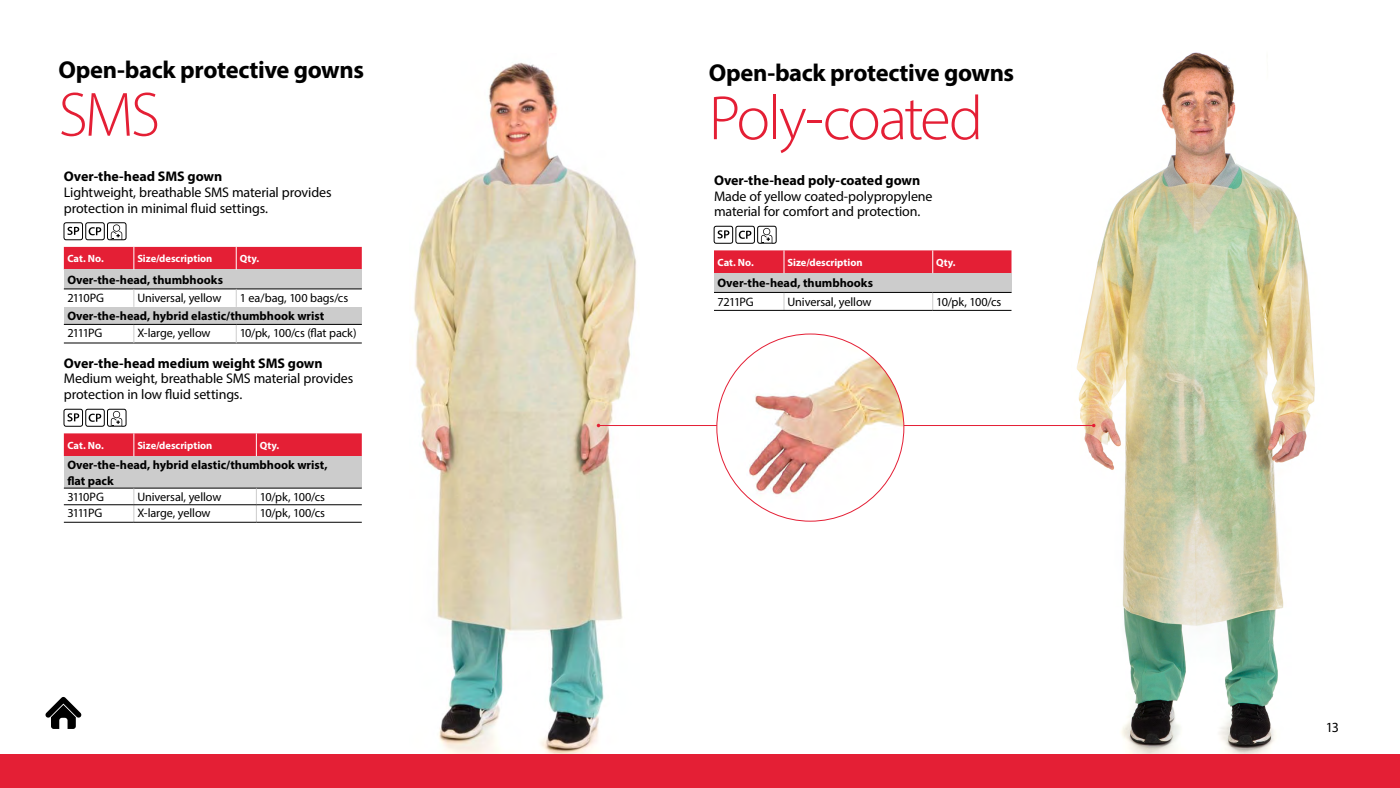
<style>
.page{position:relative;width:1400px;height:788px;background:#fff}
.page>*{position:absolute;margin:0;border:0;box-sizing:border-box;transform-origin:0 0}
.t1{font:300 63px "Myriad Pro";letter-spacing:-.045em;color:#e41f35}
.t2{font:700 24.5px "Myriad Pro";letter-spacing:-.015em;color:#000}
.t3{font:14px/15.8px "Myriad Pro";letter-spacing:-.01em;color:#000}
.t4{font:700 14px "Myriad Pro";letter-spacing:-.005em;color:#000}
.t5{font:12.25px "Myriad Pro";letter-spacing:-.01em;color:#000}
.t6{font:700 12.25px/15.8px "Myriad Pro";color:#000}
.t7{font:700 10.5px "Myriad Pro";color:#fff}
</style>
<div class="page">
<div style="left:64px;top:222px;width:19px;height:18px;border:1px solid #000;border-radius:2px"></div>
<svg style="left:67px;top:227px;width:12px;height:8px"></svg>
<div style="left:86px;top:222px;width:18px;height:18px;border:1px solid #000;border-radius:2px"></div>
<svg style="left:89px;top:227px;width:12px;height:8px"></svg>
<div style="left:107px;top:222px;width:19px;height:18px;border:1px solid #000;border-radius:2px"></div>
<svg style="left:111px;top:224px;width:11px;height:16px"></svg>
<div style="left:64px;top:270px;width:298px;height:19px;background:#ccc"></div>
<div style="left:64px;top:307px;width:298px;height:17px;background:#ccc"></div>
<div style="left:64px;top:247px;width:298px;height:23px;background:#e41f35"></div>
<hr style="left:64px;top:343px;width:70px;height:1px;background:#000">
<hr style="left:134px;top:343px;width:102px;height:1px;background:#000">
<hr style="left:236px;top:343px;width:126px;height:1px;background:#000">
<hr style="left:64px;top:288px;width:70px;height:1px;background:#000">
<hr style="left:134px;top:288px;width:102px;height:1px;background:#000">
<hr style="left:236px;top:288px;width:126px;height:1px;background:#000">
<svg style="left:133px;top:289px;width:1px;height:18px"></svg>
<svg style="left:236px;top:289px;width:1px;height:18px"></svg>
<svg style="left:133px;top:325px;width:1px;height:18px"></svg>
<svg style="left:236px;top:325px;width:1px;height:18px"></svg>
<hr style="left:64px;top:324px;width:70px;height:1px;background:#000">
<hr style="left:134px;top:324px;width:102px;height:1px;background:#000">
<hr style="left:236px;top:324px;width:126px;height:1px;background:#000">
<div style="left:64px;top:409px;width:19px;height:17px;border:1px solid #000;border-radius:2px"></div>
<svg style="left:67px;top:413px;width:12px;height:8px"></svg>
<div style="left:86px;top:409px;width:18px;height:17px;border:1px solid #000;border-radius:2px"></div>
<svg style="left:89px;top:413px;width:12px;height:9px"></svg>
<div style="left:107px;top:409px;width:19px;height:17px;border:1px solid #000;border-radius:2px"></div>
<svg style="left:111px;top:411px;width:11px;height:15px"></svg>
<div style="left:64px;top:456px;width:298px;height:32px;background:#ccc"></div>
<div style="left:64px;top:433px;width:298px;height:23px;background:#e41f35"></div>
<hr style="left:64px;top:487px;width:70px;height:1px;background:#000">
<hr style="left:134px;top:487px;width:122px;height:1px;background:#000">
<hr style="left:256px;top:487px;width:106px;height:1px;background:#000">
<svg style="left:133px;top:488px;width:1px;height:34px"></svg>
<svg style="left:256px;top:488px;width:1px;height:34px"></svg>
<hr style="left:64px;top:504px;width:70px;height:1px;background:#000">
<hr style="left:134px;top:504px;width:122px;height:1px;background:#000">
<hr style="left:256px;top:504px;width:106px;height:1px;background:#000">
<hr style="left:64px;top:522px;width:70px;height:1px;background:#000">
<hr style="left:134px;top:522px;width:122px;height:1px;background:#000">
<hr style="left:256px;top:522px;width:106px;height:1px;background:#000">
<img style="left:414px;top:62px;width:222px;height:692px">
<img style="left:1077px;top:52px;width:238px;height:702px">
<div style="left:714px;top:226px;width:19px;height:17px;border:1px solid #000;border-radius:2px"></div>
<svg style="left:718px;top:230px;width:11px;height:8px"></svg>
<div style="left:736px;top:226px;width:19px;height:17px;border:1px solid #000;border-radius:2px"></div>
<svg style="left:739px;top:231px;width:12px;height:8px"></svg>
<div style="left:758px;top:226px;width:18px;height:17px;border:1px solid #000;border-radius:2px"></div>
<svg style="left:761px;top:228px;width:11px;height:15px"></svg>
<div style="left:714px;top:273px;width:297px;height:19px;background:#ccc"></div>
<div style="left:714px;top:250px;width:297px;height:23px;background:#e41f35"></div>
<hr style="left:714px;top:292px;width:70px;height:1px;background:#000">
<hr style="left:784px;top:292px;width:149px;height:1px;background:#000">
<hr style="left:933px;top:292px;width:78px;height:1px;background:#000">
<svg style="left:784px;top:293px;width:1px;height:17px"></svg>
<svg style="left:932px;top:293px;width:1px;height:17px"></svg>
<hr style="left:714px;top:310px;width:70px;height:1px;background:#000">
<hr style="left:784px;top:310px;width:149px;height:1px;background:#000">
<hr style="left:933px;top:310px;width:78px;height:1px;background:#000">
<hr style="left:598px;top:425px;width:496px;height:1px;background:#e41f35">
<img style="left:720px;top:335px;width:184px;height:186px">
<svg style="left:45px;top:697px;width:37px;height:31px"></svg>
<div style="left:0;top:754px;width:1400px;height:34px;background:#e41f35"></div>
<h2 class="t2" style="left:59px;top:54px;width:307px">Open-back protective gowns</h2>
<h1 class="t1" style="left:59px;top:77px;width:103px">SMS</h1>
<p class="t4" style="left:64px;top:167px;width:160px">Over-the-head SMS gown</p>
<p class="t3" style="left:64px;top:184px;width:269px">Lightweight, breathable SMS material provides protection in minimal fluid settings.</p>
<p class="t7" style="left:67px;top:252px;width:38px">Cat. No.</p>
<p class="t7" style="left:137px;top:252px;width:77px">Size/description</p>
<p class="t7" style="left:240px;top:252px;width:21px">Qty.</p>
<p class="t6" style="left:67px;top:271px;width:157px">Over-the-head, thumbhooks</p>
<p class="t5" style="left:67px;top:290px;width:38px">2110PG</p>
<p class="t5" style="left:137px;top:290px;width:86px">Universal, yellow</p>
<p class="t5" style="left:240px;top:290px;width:110px">1 ea/bag, 100 bags/cs</p>
<p class="t6" style="left:67px;top:307px;width:258px">Over-the-head, hybrid elastic/thumbhook wrist</p>
<p class="t5" style="left:67px;top:325px;width:37px">2111PG</p>
<p class="t5" style="left:137px;top:325px;width:75px">X-large, yellow</p>
<p class="t5" style="left:240px;top:325px;width:118px">10/pk, 100/cs (flat pack)</p>
<p class="t4" style="left:64px;top:354px;width:260px">Over-the-head medium weight SMS gown</p>
<p class="t3" style="left:64px;top:370px;width:291px">Medium weight, breathable SMS material provides protection in low fluid settings.</p>
<p class="t7" style="left:67px;top:438px;width:38px">Cat. No.</p>
<p class="t7" style="left:137px;top:438px;width:77px">Size/description</p>
<p class="t7" style="left:260px;top:438px;width:21px">Qty.</p>
<p class="t6" style="left:67px;top:456px;width:262px">Over-the-head, hybrid elastic/thumbhook wrist, flat pack</p>
<p class="t5" style="left:67px;top:489px;width:38px">3110PG</p>
<p class="t5" style="left:137px;top:489px;width:86px">Universal, yellow</p>
<p class="t5" style="left:260px;top:489px;width:67px">10/pk, 100/cs</p>
<p class="t5" style="left:67px;top:505px;width:37px">3111PG</p>
<p class="t5" style="left:137px;top:505px;width:75px">X-large, yellow</p>
<p class="t5" style="left:260px;top:505px;width:67px">10/pk, 100/cs</p>
<h2 class="t2" style="left:709px;top:57px;width:307px">Open-back protective gowns</h2>
<h1 class="t1" style="left:709px;top:80px;width:276px">Poly-coated</h1>
<p class="t4" style="left:714px;top:171px;width:208px">Over-the-head poly-coated gown</p>
<p class="t3" style="left:714px;top:188px;width:220px">Made of yellow coated-polypropylene material for comfort and protection.</p>
<p class="t7" style="left:717px;top:255px;width:38px">Cat. No.</p>
<p class="t7" style="left:787px;top:255px;width:77px">Size/description</p>
<p class="t7" style="left:936px;top:255px;width:21px">Qty.</p>
<p class="t6" style="left:717px;top:275px;width:157px">Over-the-head, thumbhooks</p>
<p class="t5" style="left:717px;top:294px;width:38px">7211PG</p>
<p class="t5" style="left:787px;top:294px;width:86px">Universal, yellow</p>
<p class="t5" style="left:936px;top:294px;width:67px">10/pk, 100/cs</p>
<p class="t3" style="left:1326px;top:719px;width:15px">13</p>
</div>
